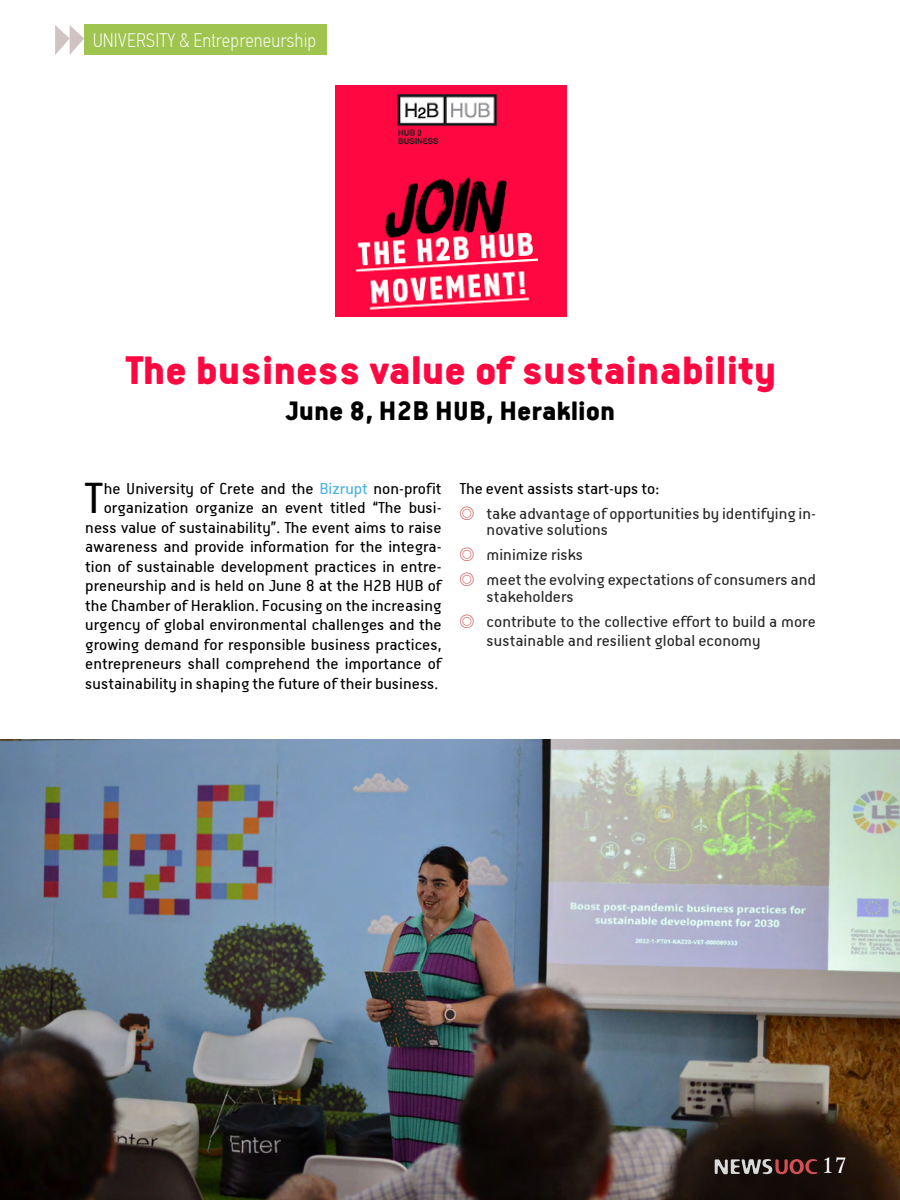
<style>
.page{position:relative;width:900px;height:1200px;background:#fff}
.page>*{position:absolute;margin:0;border:0;box-sizing:border-box;transform-origin:0 0}
.t1{font:49.65px "PF Premier Text";color:#000}
.t2{font:900 45px "PF Premier Text";color:#ff0841}
.t3{font:900 30px "PF Premier Text";color:#000}
.t4{font:21px "Apollonia";color:#fff}
.t5{font:100 condensed 19.5px "PF Din Text";color:#fff}
.t6{font:18px/19.5px "PF Premier Text";color:#000;text-align:right}
.t7{font:18px/25px "PF Premier Text";color:#292829}
.s1{color:#4ab3e1}
.s2{color:#000}
.s3{font-family:"Adobe Gothic Std";font-weight:700;font-size:15px;color:#ce5356}
</style>
<div class="page">
<img style="left:1px;top:740px;width:899px;height:460px">
<svg style="left:55px;top:25px;width:29px;height:30px"></svg>
<div style="left:84px;top:25px;width:243px;height:30px;background:#a0c450"></div>
<img style="left:335px;top:85px;width:231px;height:231px">
<svg style="left:715px;top:1159px;width:102px;height:15px;background:#705453"></svg>
<p class="t5" style="left:93px;top:29px;width:225px">UNIVERSITY &amp; Entrepreneurship</p>
<h2 class="t2" style="left:125px;top:347px;width:652px">The business value of sustainability</h2>
<h3 class="t3" style="left:286px;top:395px;width:331px">June 8, H2B HUB, Heraklion</h3>
<p class="t6" style="left:85px;top:479px;width:358px">he University of Crete and the <span class="s1">Bizrupt</span> non-profit organization organize an event titled “The busi&shy;ness value of sustainability”. The event aims to raise awareness and provide information for the integra&shy;tion of sustainable development practices in entre&shy;preneurship and is held on June 8 at the H2B HUB of the Chamber of Heraklion. Focusing on the increasing urgency of global environmental challenges and the growing demand for responsible business practices, entrepreneurs shall comprehend the importance of sustainability in shaping the future of their business.</p>
<p class="t7" style="left:460px;top:476px;width:358px"><span class="s2">The event assists start-ups to:<br></span><span class="s3">◎</span> take advantage of opportunities by identifying in-</p>
<h1 class="t1" style="left:84px;top:474px;width:21px">T</h1>
<p class="t7" style="left:460px;top:518px;width:358px;text-indent:27px">novative solutions<br><span class="s3">◎</span> minimize risks<br><span class="s3">◎</span> meet the evolving expectations of consumers and</p>
<p class="t7" style="left:460px;top:584px;width:358px;text-indent:27px">stakeholders<br><span class="s3">◎</span> contribute to the collective effort to build a more</p>
<p class="t7" style="left:487px;top:629px;width:276px">sustainable and resilient global economy</p>
<p class="t4" style="left:821px;top:1154px;width:28px">17</p>
</div>
